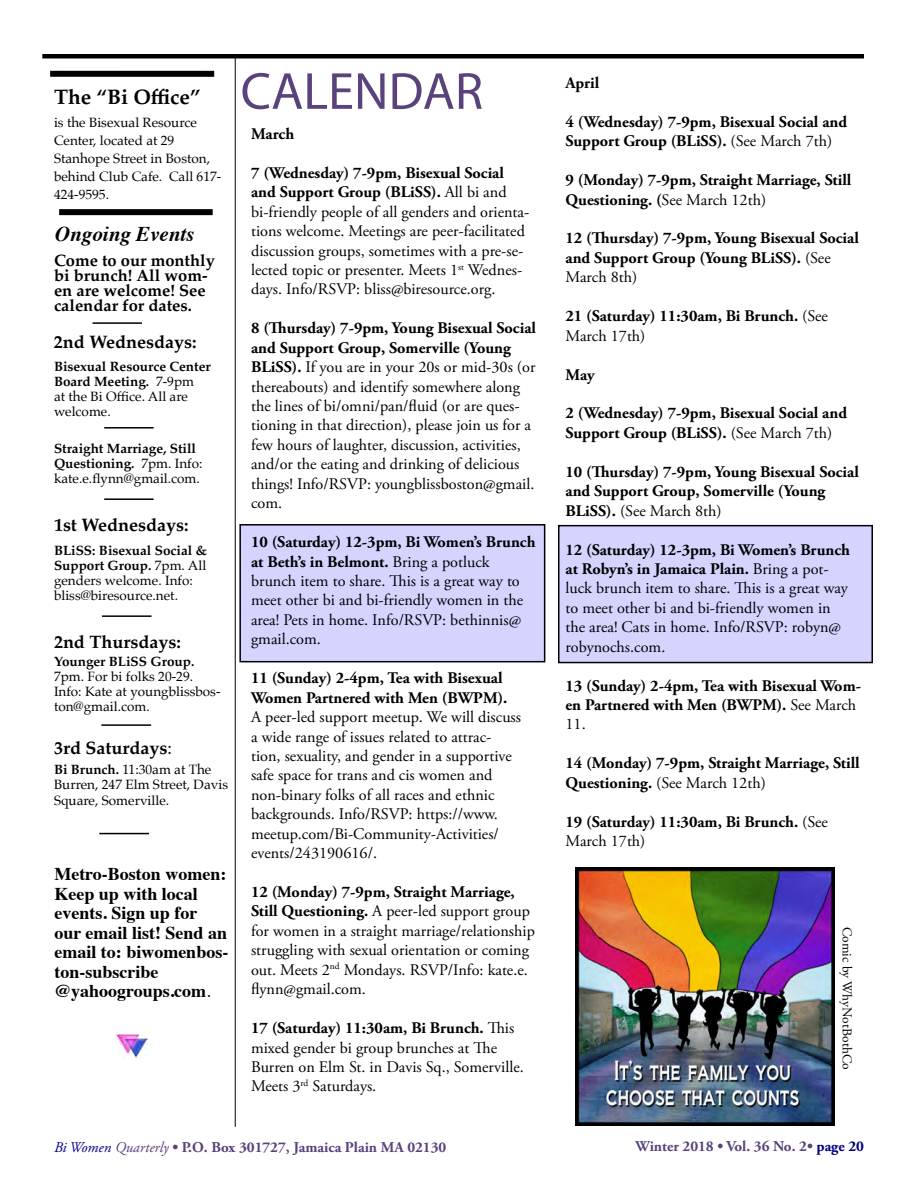
<style>
.page{position:relative;width:918px;height:1188px;background:#fff}
.page>*{position:absolute;margin:0;border:0;box-sizing:border-box;transform-origin:0 0}
.t1{font:52.5px "Myriad Pro";color:#5a427c}
.t2{font:700 21px "Palatino";color:#000}
.t3{font:italic 700 21px "Times";color:#000}
.t4{font:700 18px/19.5px "Times";color:#000}
.t5{font:700 18px "Palatino";color:#000}
.t6{font:700 16.5px/15px "Palatino";color:#000}
.t7{font:16.2px/19.5px "Adobe Garamond Pro";color:#000}
.t8{font:700 16.2px/19.5px "Adobe Garamond Pro";color:#000}
.t9{font:700 15px "Adobe Garamond Pro";color:#5a427c}
.t10{font:13.5px/15px "Palatino";color:#000}
.t11{font:700 13.5px/15px "Palatino";color:#000}
.t12{font:13.5px "Adobe Garamond Pro";color:#000}
.s1{font-weight:400}
.s2{font-weight:700}
.s3{font-weight:400;font-style:italic;color:#00008b}
.s4{font-weight:400;font-style:italic}
.s5{color:#000080}
</style>
<div class="page">
<div style="left:239px;top:524px;width:306px;height:138px;background:#d4d4ff;border:2px solid #000"></div>
<hr style="left:42px;top:54px;width:822px;height:4px;background:#000">
<div style="left:558px;top:525px;width:315px;height:138px;background:#d4d4ff;border:2px solid #000"></div>
<hr style="left:235px;top:54px;width:1px;height:1073px;background:#000">
<div style="left:50px;top:71px;width:164px;height:6px;background:#000"></div>
<div style="left:59px;top:209px;width:154px;height:6px;background:#000"></div>
<hr style="left:92px;top:322px;width:50px;height:2px;background:#000">
<hr style="left:104px;top:498px;width:50px;height:2px;background:#000">
<hr style="left:101px;top:724px;width:50px;height:2px;background:#000">
<hr style="left:104px;top:427px;width:50px;height:2px;background:#000">
<hr style="left:102px;top:615px;width:50px;height:2px;background:#000">
<hr style="left:99px;top:833px;width:50px;height:1px;background:#000">
<img style="left:117px;top:1034px;width:31px;height:25px">
<img style="left:576px;top:867px;width:258px;height:258px">
<p class="t2" style="left:54px;top:79px;width:148px">The “Bi Office”</p>
<p class="t10" style="left:54px;top:113px;width:169px;line-height:18px">is the Bisexual Resource<br>Center, located at 29<br>Stanhope Street in Boston, behind Club Cafe. Call 617-<br>424-9595.</p>
<p class="t3" style="left:55px;top:214px;width:141px">Ongoing Events</p>
<p class="t6" style="left:54px;top:252px;width:162px">Come to our monthly bi brunch! All wom&shy;en are welcome! See calendar for dates.</p>
<p class="t5" style="left:54px;top:327px;width:144px">2nd Wednesdays:</p>
<p class="t11" style="left:54px;top:359px;width:158px">Bisexual Resource Center<br>Board Meeting. <span class="s1">7-9pm<br>at the Bi Office. All are welcome.</span></p>
<p class="t11" style="left:54px;top:440px;width:150px">Straight Marriage, Still<br>Questioning. <span class="s1">7pm. Info: kate.e.flynn@gmail.com.</span></p>
<p class="t5" style="left:54px;top:510px;width:136px">1st Wednesdays:</p>
<p class="t10" style="left:54px;top:542px;width:154px"><span class="s2">BLiSS: Bisexual Social &amp;<br>Support Group.</span> 7pm. All genders welcome. Info: bliss@biresource.net.</p>
<p class="t5" style="left:54px;top:626px;width:128px">2nd Thursdays:</p>
<p class="t11" style="left:54px;top:654px;width:142px">Younger BLiSS Group.</p>
<p class="t10" style="left:54px;top:669px;width:168px">7pm. For bi folks 20-29.<br>Info: Kate at youngblissbos&shy;ton@gmail.com.</p>
<p class="t5" style="left:54px;top:732px;width:119px">3rd Saturdays<span class="s1">:</span></p>
<p class="t10" style="left:54px;top:762px;width:176px;line-height:15.6px"><span class="s2">Bi Brunch.</span> 11:30am at The<br>Burren, 247 Elm Street, Davis<br>Square, Somerville.</p>
<p class="t4" style="left:54px;top:863px;width:175px">Metro-Boston women:<br>Keep up with local events. Sign up for our email list! Send an email to: biwomenbos&shy;ton-subscribe @yahoogroups.com<span class="s1">.</span></p>
<h1 class="t1" style="left:241px;top:59px;width:244px">CALENDAR</h1>
<p class="t8" style="left:251px;top:124px;width:45px">March</p>
<p class="t7" style="left:251px;top:163px;width:280px"><span class="s2">7 (Wednesday) 7-9pm, Bisexual Social and Support Group (BLiSS).</span> All bi and bi-friendly people of all genders and orienta&shy;tions welcome. Meetings are peer-facilitated discussion groups, sometimes with a pre-se&shy;lected topic or presenter. Meets 1<sup>st</sup> Wednes&shy;days. Info/RSVP: bliss@biresource.org.</p>
<p class="t7" style="left:251px;top:319px;width:286px"><span class="s2">8 (Thursday) 7-9pm, Young Bisexual Social and Support Group, Somerville (Young BLiSS).</span> If you are in your 20s or mid-30s (or thereabouts) and identify somewhere along the lines of bi/omni/pan/fluid (or are ques&shy;tioning in that direction), please join us for a few hours of laughter, discussion, activities, and/or the eating and drinking of delicious things! Info/RSVP: youngblissboston@gmail. com.</p>
<p class="t7" style="left:251px;top:533px;width:286px"><span class="s2">10 (Saturday) 12-3pm, Bi Women’s Brunch at Beth’s in Belmont.</span> Bring a potluck brunch item to share. This is a great way to meet other bi and bi-friendly women in the area! Pets in home. Info/RSVP: bethinnis@ gmail.com.</p>
<p class="t8" style="left:251px;top:669px;width:258px">11 (Sunday) 2-4pm, Tea with Bisexual<br>Women Partnered with Men (BWPM).</p>
<p class="t7" style="left:251px;top:708px;width:272px">A peer-led support meetup. We will discuss a wide range of issues related to attrac&shy;tion, sexuality, and gender in a supportive safe space for trans and cis women and non-binary folks of all races and ethnic backgrounds. Info/RSVP: https://www. meetup.com/Bi-Community-Activities/ events/243190616/.</p>
<p class="t7" style="left:251px;top:883px;width:285px"><span class="s2">12 (Monday) 7-9pm, Straight Marriage, Still Questioning.</span> A peer-led support group for women in a straight marriage/relationship struggling with sexual orientation or coming out. Meets 2<sup>nd</sup> Mondays. RSVP/Info: kate.e. flynn@gmail.com.</p>
<p class="t7" style="left:251px;top:1019px;width:274px"><span class="s2">17 (Saturday) 11:30am, Bi Brunch.</span> This mixed gender bi group brunches at The Burren on Elm St. in Davis Sq., Somerville.<br>Meets 3<sup>rd</sup> Saturdays.</p>
<p class="t8" style="left:566px;top:73px;width:35px">April</p>
<p class="t8" style="left:566px;top:112px;width:283px">4 (Wednesday) 7-9pm, Bisexual Social and<br>Support Group (BLiSS). <span class="s1">(See March 7th)</span></p>
<p class="t8" style="left:566px;top:171px;width:287px">9 (Monday) 7-9pm, Straight Marriage, Still<br>Questioning. (<span class="s1">See March 12th)</span></p>
<p class="t8" style="left:566px;top:229px;width:295px">12 (Thursday) 7-9pm, Young Bisexual Social and Support Group (Young BLiSS). <span class="s1">(See<br>March 8th)</span></p>
<p class="t8" style="left:566px;top:307px;width:264px">21 (Saturday) 11:30am, Bi Brunch. <span class="s1">(See<br>March 17th)</span></p>
<p class="t8" style="left:566px;top:365px;width:31px">May</p>
<p class="t8" style="left:566px;top:404px;width:283px">2 (Wednesday) 7-9pm, Bisexual Social and<br>Support Group (BLiSS). <span class="s1">(See March 7th)</span></p>
<p class="t8" style="left:566px;top:462px;width:295px">10 (Thursday) 7-9pm, Young Bisexual Social and Support Group, Somerville (Young<br>BLiSS). <span class="s1">(See March 8th)</span></p>
<p class="t7" style="left:566px;top:540px;width:286px"><span class="s2">12 (Saturday) 12-3pm, Bi Women’s Brunch at Robyn’s in Jamaica Plain.</span> Bring a pot&shy;luck brunch item to share. This is a great way to meet other bi and bi-friendly women in the area! Cats in home. Info/RSVP: robyn@ robynochs.com.</p>
<p class="t8" style="left:566px;top:676px;width:297px">13 (Sunday) 2-4pm, Tea with Bisexual Wom&shy;en Partnered with Men (BWPM). <span class="s1">See March<br>11.</span></p>
<p class="t8" style="left:566px;top:754px;width:296px">14 (Monday) 7-9pm, Straight Marriage, Still<br>Questioning. <span class="s1">(See March 12th)</span></p>
<p class="t8" style="left:566px;top:812px;width:264px">19 (Saturday) 11:30am, Bi Brunch. <span class="s1">(See<br>March 17th)</span></p>
<p class="t12" style="left:855px;top:927px;width:145px;rotate:90deg">Comic by WhyNotBothCo</p>
<p class="t9" style="left:54px;top:1138px;width:394px"><span class="s3">Bi Women</span> <span class="s4">Quarterly</span> • P.O. Box 301727, Jamaica Plain MA 02130</p>
<p class="t9" style="left:635px;top:1137px;width:230px">Winter 2018 • Vol. 36 No. 2• <span class="s5">page 20</span></p>
</div>
